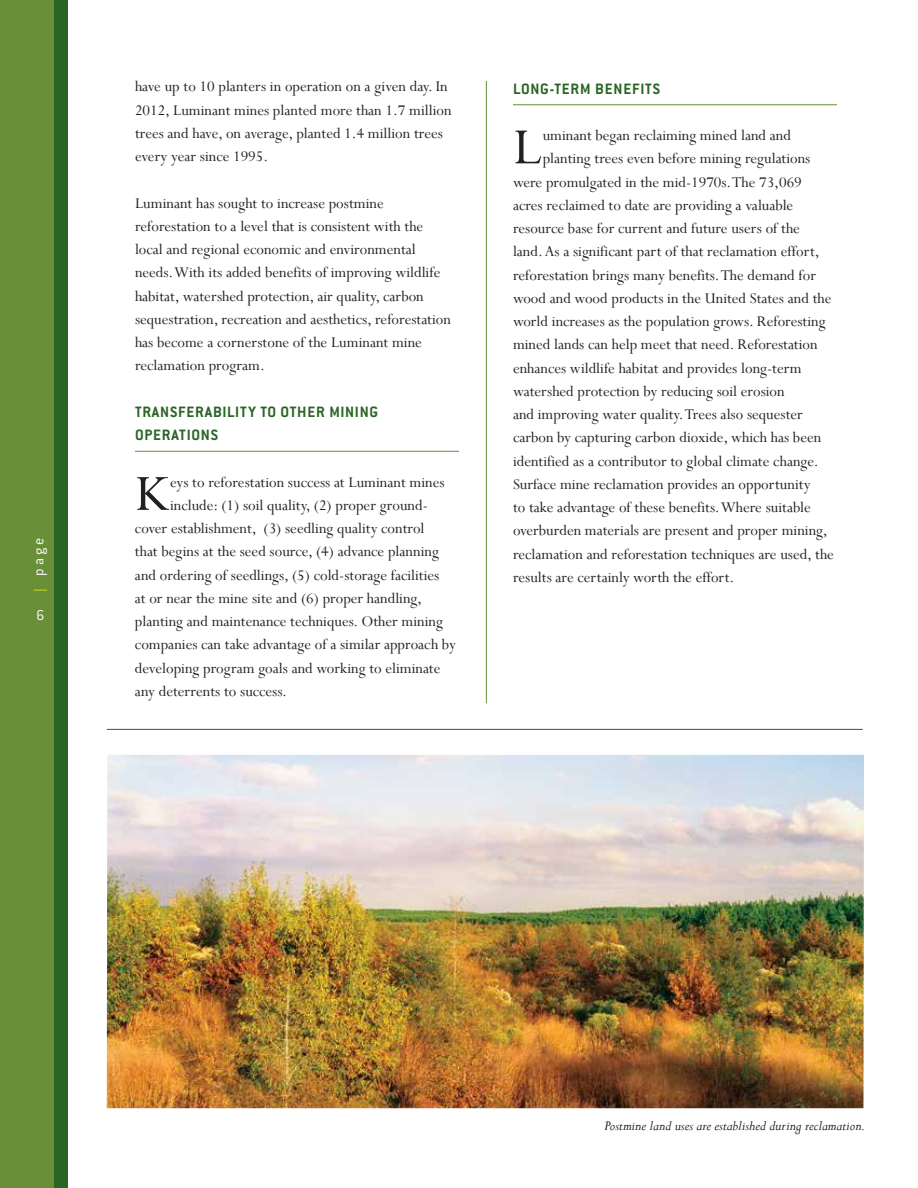
<style>
.page{position:relative;width:918px;height:1188px;background:#fff}
.page>*{position:absolute;margin:0;border:0;box-sizing:border-box;transform-origin:0 0}
.t1{font:57.15px "Perpetua";color:#231f20}
.t2{font:16.5px/23.2px "Perpetua";color:#231f20}
.t3{font:700 16.5px "Conduit ITC";letter-spacing:.045em;color:#2a6525}
.t4{font:300 15.75px "Conduit ITC";color:#fff}
.t5{font:italic 15px "Perpetua";color:#231f20}
.s1{font-family:"Perpetua";font-weight:400;color:#fff200}
</style>
<div class="page">
<div style="left:27px;top:0;width:40px;height:1188px;background:#2a6525"></div>
<div style="left:0;top:0;width:54px;height:1188px;background:#698f38"></div>
<img style="left:107px;top:755px;width:757px;height:353px">
<hr style="left:135px;top:451px;width:324px;height:1px;background:#698f38">
<hr style="left:513px;top:104px;width:324px;height:1px;background:#698f38">
<hr style="left:486px;top:81px;width:1px;height:622px;background:#698f38">
<hr style="left:107px;top:729px;width:756px;height:1px;background:#2a6525">
<p class="t4" style="left:30px;top:594px;width:58px;rotate:-90deg"><span class="s1">|</span> page</p>
<p class="t4" style="left:36px;top:606px;width:10px">6</p>
<p class="t2" style="left:135px;top:75px;width:318px">have up to 10 planters in operation on a given day. In 2012, Luminant mines planted more than 1.7 million trees and have, on average, planted 1.4 million trees every year since 1995.</p>
<p class="t2" style="left:135px;top:191px;width:317px">Luminant has sought to increase postmine reforestation to a level that is consistent with the local and regional economic and environmental needs. With its added benefits of improving wildlife habitat, watershed protection, air quality, carbon sequestration, recreation and aesthetics, reforestation has become a cornerstone of the Luminant mine reclamation program.</p>
<p class="t3" style="left:135px;top:402px;width:17px">TRANS</p>
<p class="t3" style="left:178px;top:402px;width:17px">FERABILIT</p>
<p class="t3" style="left:248px;top:402px;width:51px">Y TO OTHER</p>
<p class="t3" style="left:329px;top:402px;width:20px">MINING</p>
<p class="t3" style="left:135px;top:425px;width:28px">OPERATIONS</p>
<h1 class="t1" style="left:135px;top:457px;width:37px">K</h1>
<p class="t2" style="left:170px;top:470px;width:276px">eys to reforestation success at Luminant mines</p>
<p class="t2" style="left:170px;top:493px;width:259px">include: (1) soil quality, (2) proper ground-</p>
<p class="t2" style="left:135px;top:516px;width:291px">cover establishment, (3) seedling quality control</p>
<p class="t2" style="left:135px;top:540px;width:305px">that begins at the seed source, (4) advance planning</p>
<p class="t2" style="left:135px;top:563px;width:306px">and ordering of seedlings, (5) cold-storage facilities</p>
<p class="t2" style="left:135px;top:586px;width:289px">at or near the mine site and (6) proper handling,</p>
<p class="t2" style="left:135px;top:609px;width:310px">planting and maintenance techniques. Other mining</p>
<p class="t2" style="left:135px;top:633px;width:322px">companies can take advantage of a similar approach by</p>
<p class="t2" style="left:135px;top:656px;width:307px">developing program goals and working to eliminate</p>
<p class="t2" style="left:135px;top:679px;width:154px">any deterrents to success.</p>
<p class="t3" style="left:513px;top:79px;width:59px">LONG-TERM</p>
<p class="t3" style="left:595px;top:79px;width:53px">BENEFITS</p>
<h1 class="t1" style="left:513px;top:111px;width:30px">L</h1>
<p class="t2" style="left:543px;top:123px;width:250px">uminant began reclaiming mined land and</p>
<p class="t2" style="left:543px;top:147px;width:269px">planting trees even before mining regulations</p>
<p class="t2" style="left:513px;top:170px;width:290px">were promulgated in the mid-1970s. The 73,069</p>
<p class="t2" style="left:513px;top:193px;width:282px">acres reclaimed to date are providing a valuable</p>
<p class="t2" style="left:513px;top:216px;width:288px">resource base for current and future users of the</p>
<p class="t2" style="left:513px;top:240px;width:308px">land. As a significant part of that reclamation effort,</p>
<p class="t2" style="left:513px;top:263px;width:305px">reforestation brings many benefits. The demand for</p>
<p class="t2" style="left:513px;top:286px;width:320px">wood and wood products in the United States and the</p>
<p class="t2" style="left:513px;top:309px;width:314px">world increases as the population grows. Reforesting</p>
<p class="t2" style="left:513px;top:333px;width:306px">mined lands can help meet that need. Reforestation</p>
<p class="t2" style="left:513px;top:356px;width:290px">enhances wildlife habitat and provides long-term</p>
<p class="t2" style="left:513px;top:379px;width:273px">watershed protection by reducing soil erosion</p>
<p class="t2" style="left:513px;top:402px;width:291px">and improving water quality. Trees also sequester</p>
<p class="t2" style="left:513px;top:426px;width:310px">carbon by capturing carbon dioxide, which has been</p>
<p class="t2" style="left:513px;top:449px;width:307px">identified as a contributor to global climate change.</p>
<p class="t2" style="left:513px;top:472px;width:299px">Surface mine reclamation provides an opportunity</p>
<p class="t2" style="left:513px;top:495px;width:299px">to take advantage of these benefits. Where suitable</p>
<p class="t2" style="left:513px;top:519px;width:316px">overburden materials are present and proper mining,</p>
<p class="t2" style="left:513px;top:542px;width:322px">reclamation and reforestation techniques are used, the</p>
<p class="t2" style="left:513px;top:565px;width:223px">results are certainly worth the effort.</p>
<p class="t5" style="left:604px;top:1116px;width:263px">Postmine land uses are established during reclamation.</p>
</div>
